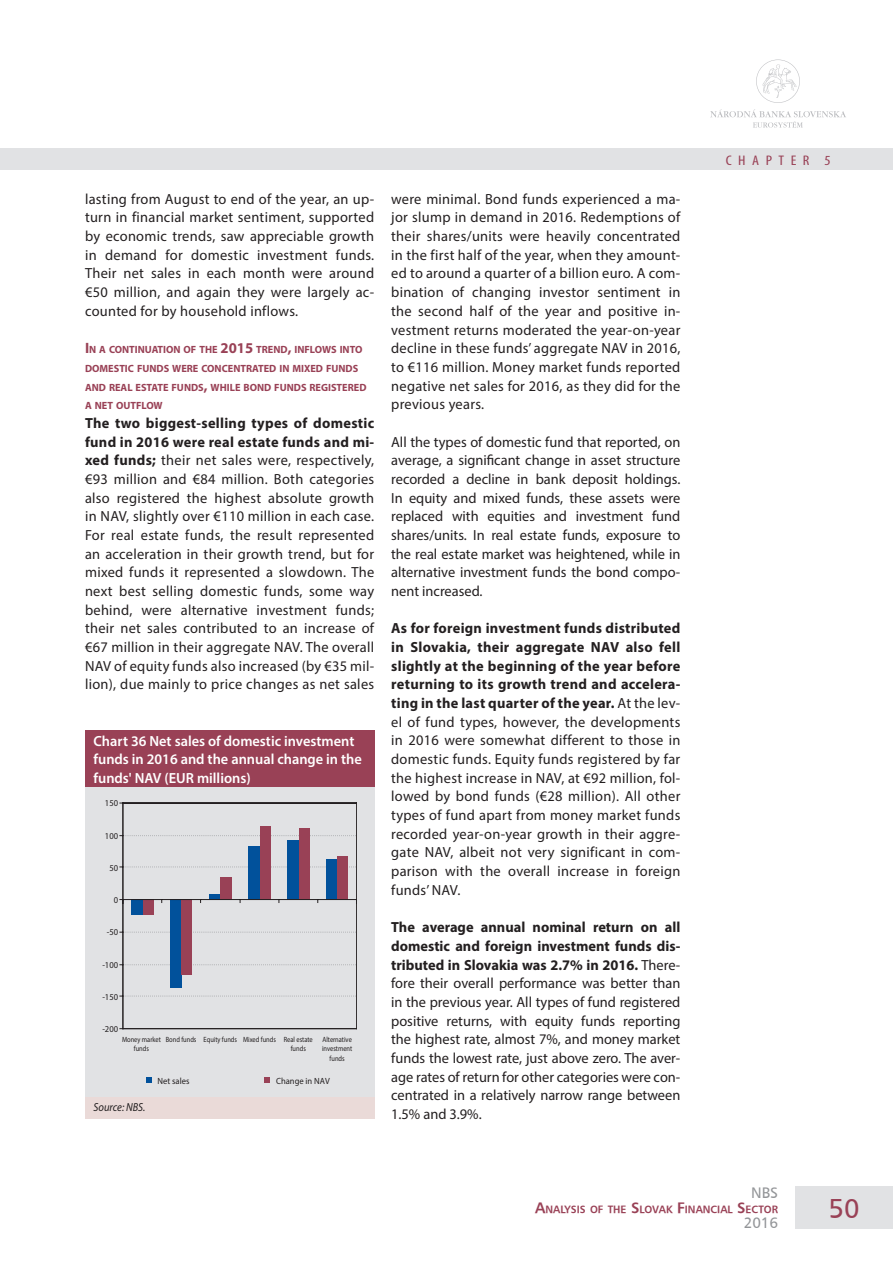
<style>
.page{position:relative;width:893px;height:1263px;background:#fff}
.page>*{position:absolute;margin:0;border:0;box-sizing:border-box;transform-origin:0 0}
.t1{font:27px "Humanist 777 AT";color:#994156}
.t2{font:15px "Humanist 777 AT";color:#939598}
._1_text{font:14.7px/18.6px "Myriad Pro";letter-spacing:.02em;color:#231f20;text-align:justify}
._3_graf_NADPIS{font:600 14.7px/18.6px "Myriad Pro";color:#fff}
.t3{font:condensed 13.95px "Myriad Pro";letter-spacing:.405em;color:#994156;scale:1.15 1}
._3_graf_ZDROJ{font:italic 11.7px "Myriad Pro";color:#231f20;scale:.9 1}
._1_nadpis_3{font:700 10.5px/18.6px "Myriad Pro";color:#994156}
.t4{font:10.5px "Humanist 777 AT Bold";color:#994156}
.t5{font:9px "Myriad Pro";color:#231f20;scale:.95 1}
.t6{font:7.5px/9px "Myriad Pro";color:#231f20;text-align:center;scale:.85 1}
.s1{font-size:15px}
.s2{font-weight:700}
</style>
<div class="page">
<div style="left:0;top:149px;width:893px;height:21px;background:#e1e2e4"></div>
<svg style="left:710px;top:109px;width:136px;height:19px"></svg>
<svg style="left:756px;top:60px;width:44px;height:43px"></svg>
<div style="left:795px;top:1186px;width:98px;height:43px;background:#e1e2e4"></div>
<div style="left:85px;top:730px;width:289px;height:57px;background:#994156"></div>
<div style="left:85px;top:787px;width:289px;height:311px;background:#e1e2e4"></div>
<div style="left:85px;top:1098px;width:289px;height:21px;background:#eadad8"></div>
<svg style="left:147px;top:1077px;width:5px;height:6px"></svg>
<svg style="left:264px;top:1077px;width:6px;height:6px"></svg>
<hr style="left:123px;top:803px;width:234px;height:1px;background:#231f20">
<hr style="left:356px;top:803px;width:1px;height:226px;background:#231f20">
<hr style="left:123px;top:1028px;width:234px;height:1px;background:#231f20">
<div style="left:131px;top:899px;width:12px;height:16px;background:#01519b"></div>
<div style="left:170px;top:899px;width:11px;height:89px;background:#01519b"></div>
<div style="left:209px;top:894px;width:11px;height:5px;background:#01519b"></div>
<div style="left:248px;top:846px;width:12px;height:53px;background:#01519b"></div>
<div style="left:287px;top:839px;width:12px;height:60px;background:#01519b"></div>
<div style="left:326px;top:859px;width:11px;height:40px;background:#01519b"></div>
<div style="left:143px;top:899px;width:11px;height:16px;background:#994156"></div>
<div style="left:181px;top:899px;width:11px;height:76px;background:#994156"></div>
<div style="left:220px;top:877px;width:12px;height:22px;background:#994156"></div>
<div style="left:260px;top:826px;width:11px;height:73px;background:#994156"></div>
<div style="left:299px;top:828px;width:11px;height:71px;background:#994156"></div>
<div style="left:337px;top:856px;width:11px;height:43px;background:#994156"></div>
<hr style="left:123px;top:803px;width:1px;height:226px;background:#231f20">
<svg style="left:120px;top:996px;width:237px;height:1px"></svg>
<svg style="left:120px;top:964px;width:237px;height:1px"></svg>
<svg style="left:120px;top:932px;width:237px;height:1px"></svg>
<svg style="left:120px;top:867px;width:237px;height:1px"></svg>
<svg style="left:120px;top:835px;width:237px;height:1px"></svg>
<hr style="left:123px;top:899px;width:234px;height:1px;background:#231f20">
<p class="_1_text" style="left:85px;top:189px;width:291px">lasting from August to end of the year, an up&shy;turn in financial market sentiment, supported by economic trends, saw appreciable growth in demand for domestic investment funds.<br>Their net sales in each month were around €50 million, and again they were largely ac&shy;counted for by household inflows.</p>
<p class="_1_nadpis_3" style="left:85px;top:340px;width:283px"><span class="s1">I</span> N A CONTINUATION OF THE <span class="s1">2015</span> TREND<span class="s1">,</span> INFLOWS INTO DOMESTIC FUNDS WERE CONCENTRATED IN MIXED FUNDS AND REAL ESTATE FUNDS<span class="s1">,</span> WHILE BOND FUNDS REGISTERED A NET OUTFLOW</p>
<p class="_1_text" style="left:85px;top:413px;width:291px"><span class="s2">The two biggest-selling types of domestic fund in 2016 were real estate funds and mi&shy;xed funds;</span> their net sales were, respectively, €93 million and €84 million. Both categories also registered the highest absolute growth in NAV, slightly over €110 million in each case.<br>For real estate funds, the result represented an acceleration in their growth trend, but for mixed funds it represented a slowdown. The next best selling domestic funds, some way behind, were alternative investment funds; their net sales contributed to an increase of €67 million in their aggregate NAV. The overall NAV of equity funds also increased (by €35 mil&shy;lion), due mainly to price changes as net sales</p>
<p class="_3_graf_NADPIS" style="left:94px;top:731px;width:270px">Chart 36 Net sales of domestic investment funds in 2016 and the annual change in the funds' NAV (EUR millions)</p>
<p class="t5" style="left:105px;top:798px;width:15px">150</p>
<p class="t5" style="left:105px;top:830px;width:15px">100</p>
<p class="t5" style="left:109px;top:862px;width:11px">50</p>
<p class="t5" style="left:114px;top:894px;width:6px">0</p>
<p class="t5" style="left:107px;top:927px;width:13px">-50</p>
<p class="t5" style="left:102px;top:959px;width:18px">-100</p>
<p class="t5" style="left:102px;top:991px;width:18px">-150</p>
<p class="t5" style="left:102px;top:1023px;width:18px">-200</p>
<p class="t6" style="left:122px;top:1035px;width:47px">Money market funds</p>
<p class="t6" style="left:291px;top:1035px;width:27px;text-align:left;text-indent:-125px">Bond funds Equity funds Mixed funds Real estate funds</p>
<p class="t6" style="left:322px;top:1035px;width:37px">Alternative investment funds</p>
<p class="_3_graf_ZDROJ" style="left:94px;top:1099px;width:59px">Source: NBS.</p>
<p class="t5" style="left:158px;top:1075px;width:35px">Net sales</p>
<p class="t5" style="left:276px;top:1075px;width:58px">Change in NAV</p>
<p class="_1_text" style="left:391px;top:189px;width:291px">were minimal. Bond funds experienced a ma&shy;jor slump in demand in 2016. Redemptions of their shares/units were heavily concentrated in the first half of the year, when they amount&shy;ed to around a quarter of a billion euro. A com&shy;bination of changing investor sentiment in the second half of the year and positive in&shy;vestment returns moderated the year-on-year decline in these funds’ aggregate NAV in 2016, to €116 million. Money market funds reported negative net sales for 2016, as they did for the previous years.</p>
<p class="_1_text" style="left:391px;top:432px;width:291px">All the types of domestic fund that reported, on average, a significant change in asset structure recorded a decline in bank deposit holdings.<br>In equity and mixed funds, these assets were replaced with equities and investment fund shares/units. In real estate funds, exposure to the real estate market was heightened, while in alternative investment funds the bond compo&shy;nent increased.</p>
<p class="_1_text" style="left:391px;top:619px;width:291px"><span class="s2">As for foreign investment funds distributed in Slovakia, their aggregate NAV also fell slightly at the beginning of the year before returning to its growth trend and accelera&shy;ting in the last quarter of the year.</span> At the lev&shy;el of fund types, however, the developments in 2016 were somewhat different to those in domestic funds. Equity funds registered by far the highest increase in NAV, at €92 million, fol&shy;lowed by bond funds (€28 million). All other types of fund apart from money market funds recorded year-on-year growth in their aggre&shy;gate NAV, albeit not very significant in com&shy;parison with the overall increase in foreign funds’ NAV.</p>
<p class="_1_text" style="left:391px;top:918px;width:291px"><span class="s2">The average annual nominal return on all domestic and foreign investment funds dis&shy;tributed in Slovakia was 2.7% in 2016.</span> There&shy;fore their overall performance was better than in the previous year. All types of fund registered positive returns, with equity funds reporting the highest rate, almost 7%, and money market funds the lowest rate, just above zero. The aver&shy;age rates of return for other categories were con&shy;centrated in a relatively narrow range between 1.5% and 3.9%.</p>
<p class="t3" style="left:726px;top:152px;width:93px">CHAPTER 5</p>
<p class="t2" style="left:751px;top:1184px;width:29px">NBS</p>
<p class="t4" style="left:535px;top:1203px;width:244px"><span class="s1">A</span>NALYSIS OF THE <span class="s1">S</span> LOVAK <span class="s1">F</span>INANCIAL <span class="s1">S</span> ECTOR</p>
<p class="t2" style="left:744px;top:1214px;width:36px">2016</p>
<h1 class="t1" style="left:829px;top:1193px;width:32px">50</h1>
</div>
